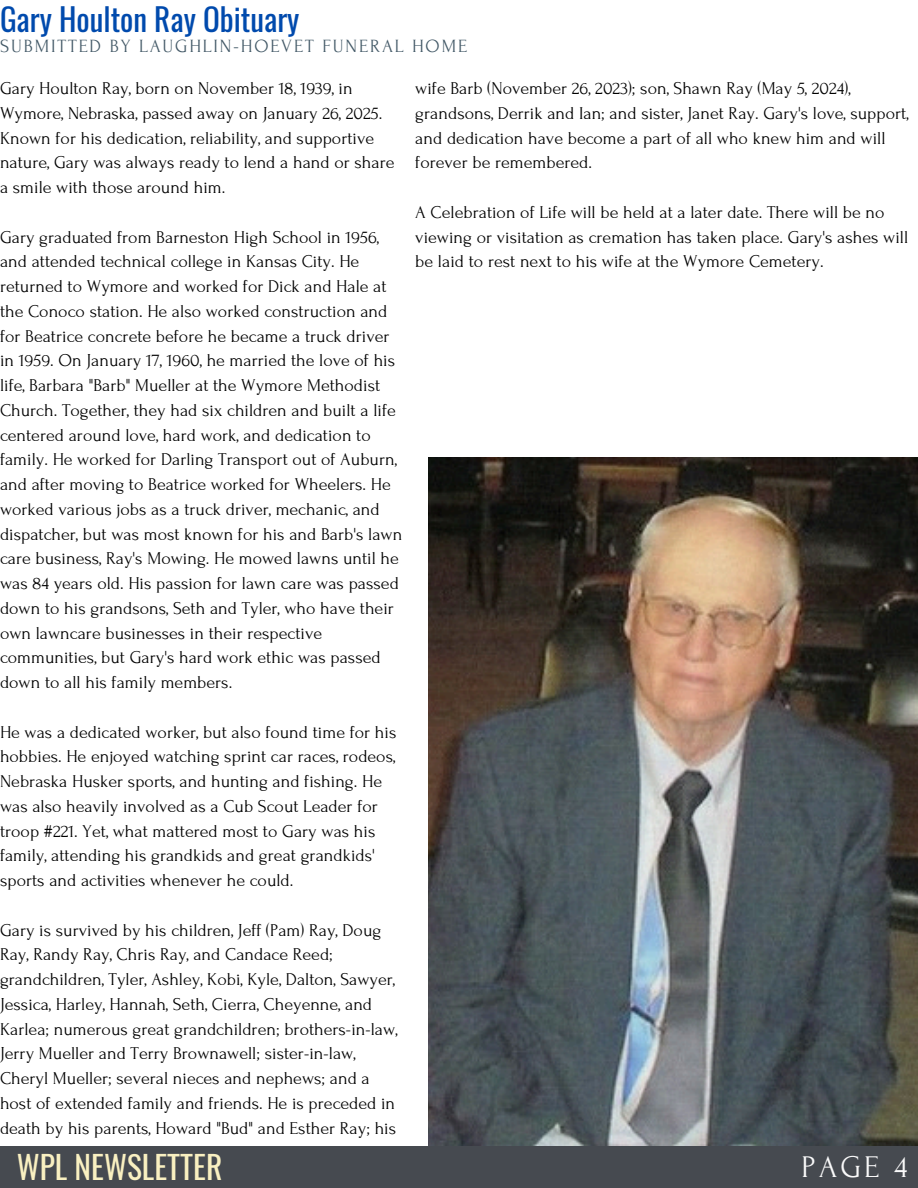
<style>
.page{position:relative;width:918px;height:1188px;background:#fff}
.page>*{position:absolute;margin:0;border:0;box-sizing:border-box;transform-origin:0 0}
.t1{font:31.5px "Oswald";color:#f9f0c1}
.t2{font:31.5px "Forum";color:#fafafa}
.t3{font:31.2px "Oswald";color:#004aad}
.t4{font:18.6px "Forum";letter-spacing:.1em;color:#435967}
.t5{font:18px/24.8px "Forum";color:#000}
</style>
<div class="page">
<div style="left:0;top:1146px;width:918px;height:42px;background:#464a50"></div>
<img style="left:429px;top:458px;width:489px;height:688px">
<p class="t3" style="left:0;top:-5px;width:301px">Gary Houlton Ray Obituary</p>
<p class="t4" style="left:0;top:37px;width:469px">SUBMITTED BY LAUGHLIN-HOEVET FUNERAL HOME</p>
<p class="t5" style="left:0;top:76px;width:396px">Gary Houlton Ray, born on November 18, 1939, in Wymore, Nebraska, passed away on January 26, 2025.<br>Known for his dedication, reliability, and supportive nature, Gary was always ready to lend a hand or share a smile with those around him.</p>
<p class="t5" style="left:0;top:225px;width:404px">Gary graduated from Barneston High School in 1956, and attended technical college in Kansas City. He returned to Wymore and worked for Dick and Hale at the Conoco station. He also worked construction and for Beatrice concrete before he became a truck driver in 1959. On January 17, 1960, he married the love of his life, Barbara "Barb" Mueller at the Wymore Methodist Church. Together, they had six children and built a life centered around love, hard work, and dedication to family. He worked for Darling Transport out of Auburn, and after moving to Beatrice worked for Wheelers. He worked various jobs as a truck driver, mechanic, and dispatcher, but was most known for his and Barb's lawn care business, Ray's Mowing. He mowed lawns until he was 84 years old. His passion for lawn care was passed down to his grandsons, Seth and Tyler, who have their own lawncare businesses in their respective communities, but Gary's hard work ethic was passed down to all his family members.</p>
<p class="t5" style="left:0;top:720px;width:398px">He was a dedicated worker, but also found time for his hobbies. He enjoyed watching sprint car races, rodeos, Nebraska Husker sports, and hunting and fishing. He was also heavily involved as a Cub Scout Leader for troop #221. Yet, what mattered most to Gary was his family, attending his grandkids and great grandkids' sports and activities whenever he could.</p>
<p class="t5" style="left:0;top:918px;width:399px">Gary is survived by his children, Jeff (Pam) Ray, Doug Ray, Randy Ray, Chris Ray, and Candace Reed; grandchildren, Tyler, Ashley, Kobi, Kyle, Dalton, Sawyer, Jessica, Harley, Hannah, Seth, Cierra, Cheyenne, and Karlea; numerous great grandchildren; brothers-in-law, Jerry Mueller and Terry Brownawell; sister-in-law, Cheryl Mueller; several nieces and nephews; and a host of extended family and friends. He is preceded in death by his parents, Howard "Bud" and Esther Ray; his</p>
<p class="t5" style="left:415px;top:76px;width:495px">wife Barb (November 26, 2023); son, Shawn Ray (May 5, 2024), grandsons, Derrik and Ian; and sister, Janet Ray. Gary's love, support, and dedication have become a part of all who knew him and will forever be remembered.</p>
<p class="t5" style="left:415px;top:200px;width:494px">A Celebration of Life will be held at a later date. There will be no viewing or visitation as cremation has taken place. Gary's ashes will be laid to rest next to his wife at the Wymore Cemetery.</p>
<h3 class="t1" style="left:17px;top:1143px;width:207px">WPL NEWSLETTER</h3>
<h2 class="t2" style="left:801px;top:1150px;width:107px">PAGE 4</h2>
</div>
